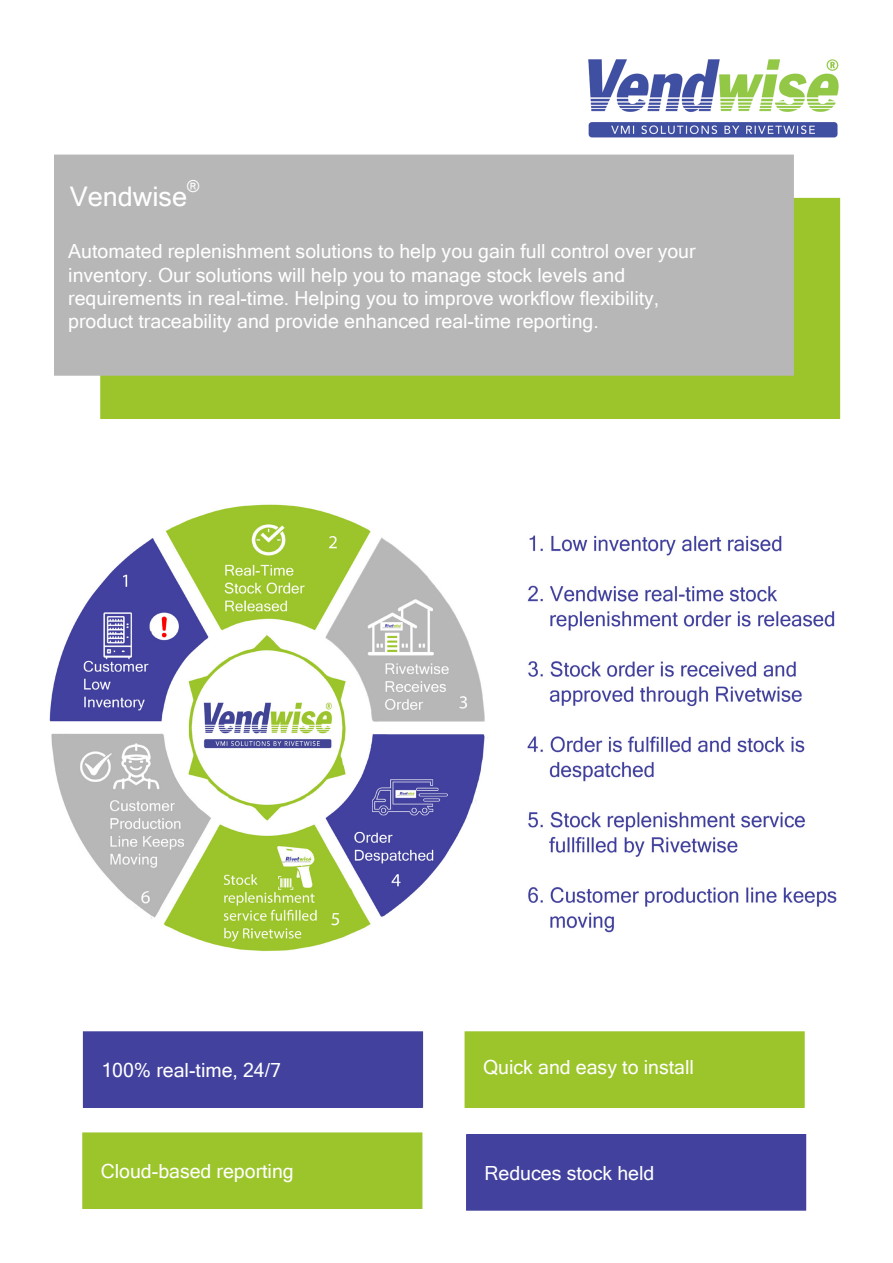
<style>
.page{position:relative;width:893px;height:1263px;background:#fff}
.page>*{position:absolute;margin:0;border:0;box-sizing:border-box;transform-origin:0 0}
.t1{font:27px "Microsoft Sans Serif";color:#fff}
.t2{font:19.5px "Microsoft Sans Serif";color:#fff}
.t3{font:16.5px "Microsoft Sans Serif";color:#fff}
</style>
<div class="page">
<div style="left:101px;top:199px;width:738px;height:219px;background:#9cc52b"></div>
<div style="left:55px;top:155px;width:738px;height:220px;background:#b7b7b7"></div>
<div style="left:54px;top:155px;width:740px;height:221px;border:2px solid #b7b7b7"></div>
<div style="left:84px;top:1032px;width:338px;height:75px;background:#42419e"></div>
<div style="left:83px;top:1031px;width:340px;height:77px;border:2px solid #42419e"></div>
<div style="left:83px;top:1133px;width:339px;height:75px;background:#9cc52b"></div>
<div style="left:82px;top:1132px;width:340px;height:77px;border:2px solid #9cc52b"></div>
<div style="left:465px;top:1032px;width:339px;height:75px;background:#9cc52b"></div>
<div style="left:465px;top:1031px;width:340px;height:77px;border:2px solid #9cc52b"></div>
<div style="left:467px;top:1135px;width:338px;height:75px;background:#42419e"></div>
<div style="left:466px;top:1134px;width:340px;height:77px;border:2px solid #42419e"></div>
<img style="left:588px;top:59px;width:251px;height:79px">
<img style="left:49px;top:504px;width:788px;height:448px">
<p class="t3" style="left:187px;top:176px;width:14px">®</p>
<p class="t1" style="left:70px;top:179px;width:119px">Vendwise</p>
<p class="t2" style="left:68px;top:239px;width:629px">Automated replenishment solutions to help you gain full control over your</p>
<p class="t2" style="left:68px;top:262px;width:558px">inventory. Our solutions will help you to manage stock levels and</p>
<p class="t2" style="left:68px;top:285px;width:593px">requirements in real-time. Helping you to improve workflow flexibility,</p>
<p class="t2" style="left:68px;top:309px;width:532px">product traceability and provide enhanced real-time reporting.</p>
<p class="t2" style="left:101px;top:1058px;width:181px">100% real-time, 24/7</p>
<p class="t2" style="left:101px;top:1159px;width:194px">Cloud-based reporting</p>
<p class="t2" style="left:483px;top:1054px;width:212px">Quick and easy to install</p>
<p class="t2" style="left:485px;top:1160px;width:171px">Reduces stock held</p>
</div>
